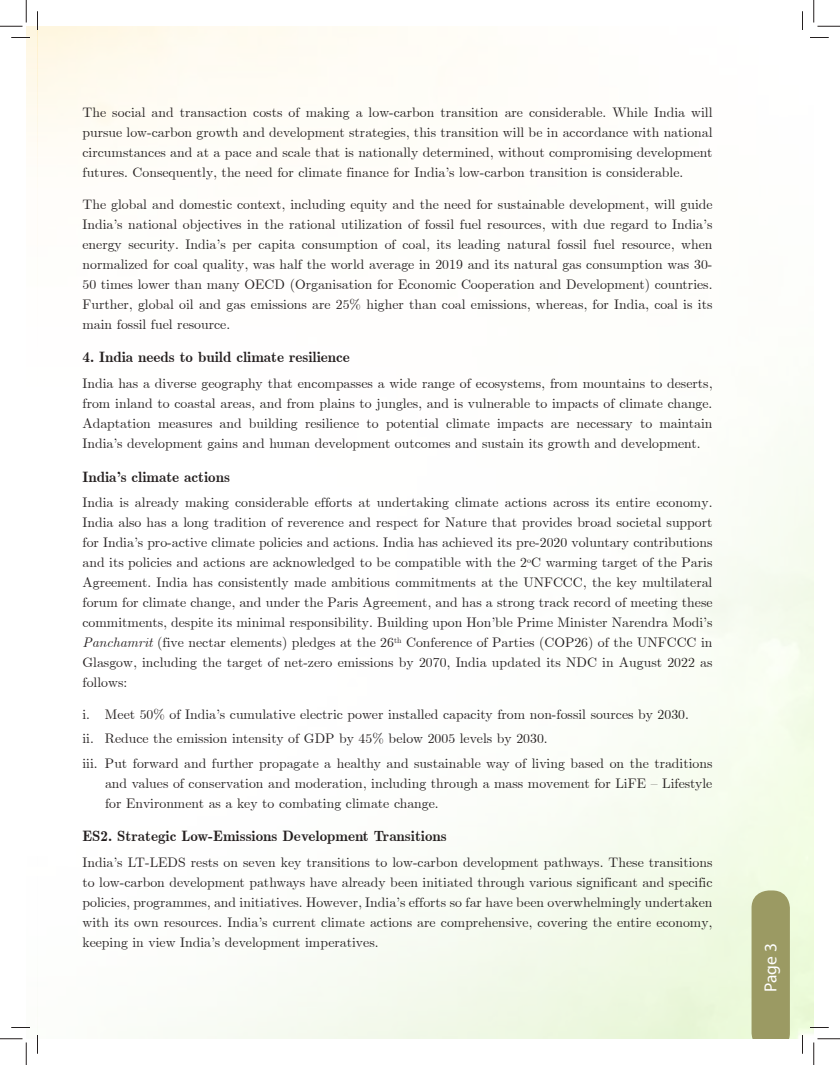
<style>
.page{position:relative;width:840px;height:1065px;background:#fff}
.page>*{position:absolute;margin:0;border:0;box-sizing:border-box;transform-origin:0 0}
.t1{font:17.5px "Myriad Pro";color:#fff}
.t2{font:700 15px "Euclid";color:#241f1f}
.t3{font:13.75px/20px "Euclid";color:#241f1f;text-align:justify}
.s1{font-style:italic}
</style>
<div class="page">
<div style="left:752px;top:890px;width:38px;height:149px;background:#9b9a63"></div>
<svg style="left:11px;top:37px;width:19px;height:1px"></svg>
<svg style="left:810px;top:37px;width:19px;height:1px"></svg>
<svg style="left:11px;top:1027px;width:19px;height:1px"></svg>
<svg style="left:810px;top:1027px;width:19px;height:1px"></svg>
<svg style="left:37px;top:11px;width:1px;height:19px"></svg>
<svg style="left:37px;top:1035px;width:1px;height:19px"></svg>
<svg style="left:802px;top:11px;width:1px;height:19px"></svg>
<svg style="left:802px;top:1035px;width:1px;height:19px"></svg>
<svg style="left:0;top:0;width:27px;height:27px"></svg>
<svg style="left:0;top:1039px;width:27px;height:26px"></svg>
<svg style="left:814px;top:0;width:26px;height:27px"></svg>
<svg style="left:814px;top:1039px;width:26px;height:26px"></svg>
<p class="t3" style="left:82px;top:103px;width:632px">The social and transaction costs of making a low-carbon transition are considerable. While India will pursue low-carbon growth and development strategies, this transition will be in accordance with national circumstances and at a pace and scale that is nationally determined, without compromising development futures. Consequently, the need for climate finance for India’s low-carbon transition is considerable.</p>
<p class="t3" style="left:82px;top:194px;width:632px">The global and domestic context, including equity and the need for sustainable development, will guide India’s national objectives in the rational utilization of fossil fuel resources, with due regard to India’s energy security. India’s per capita consumption of coal, its leading natural fossil fuel resource, when normalized for coal quality, was half the world average in 2019 and its natural gas consumption was 30- 50 times lower than many OECD (Organisation for Economic Cooperation and Development) countries.<br>Further, global oil and gas emissions are 25% higher than coal emissions, whereas, for India, coal is its main fossil fuel resource.</p>
<p class="t2" style="left:82px;top:349px;width:269px">4. India needs to build climate resilience</p>
<p class="t3" style="left:82px;top:374px;width:632px">India has a diverse geography that encompasses a wide range of ecosystems, from mountains to deserts, from inland to coastal areas, and from plains to jungles, and is vulnerable to impacts of climate change.<br>Adaptation measures and building resilience to potential climate impacts are necessary to maintain India’s development gains and human development outcomes and sustain its growth and development.</p>
<p class="t2" style="left:82px;top:468px;width:149px">India’s climate actions</p>
<p class="t3" style="left:82px;top:493px;width:632px">India is already making considerable efforts at undertaking climate actions across its entire economy.<br>India also has a long tradition of reverence and respect for Nature that provides broad societal support for India’s pro-active climate policies and actions. India has achieved its pre-2020 voluntary contributions and its policies and actions are acknowledged to be compatible with the 2<sup>o</sup>C warming target of the Paris Agreement. India has consistently made ambitious commitments at the UNFCCC, the key multilateral forum for climate change, and under the Paris Agreement, and has a strong track record of meeting these commitments, despite its minimal responsibility. Building upon Hon’ble Prime Minister Narendra Modi’s <span class="s1">Panchamrit</span> (five nectar elements) pledges at the 26<sup>th</sup> Conference of Parties (COP26) of the UNFCCC in Glasgow, including the target of net-zero emissions by 2070, India updated its NDC in August 2022 as follows:</p>
<p class="t3" style="left:82px;top:702px;width:632px;line-height:24.5px;text-align:left">i. Meet 50% of India’s cumulative electric power installed capacity from non-fossil sources by 2030.<br>ii. Reduce the emission intensity of GDP by 45% below 2005 levels by 2030.<br>iii. Put forward and further propagate a healthy and sustainable way of living based on the traditions</p>
<p class="t3" style="left:105px;top:773px;width:609px">and values of conservation and moderation, including through a mass movement for LiFE – Lifestyle for Environment as a key to combating climate change.</p>
<p class="t2" style="left:82px;top:828px;width:366px">ES2. Strategic Low-Emissions Development Transitions</p>
<p class="t3" style="left:82px;top:853px;width:632px">India’s LT-LEDS rests on seven key transitions to low-carbon development pathways. These transitions to low-carbon development pathways have already been initiated through various significant and specific policies, programmes, and initiatives. However, India’s efforts so far have been overwhelmingly undertaken with its own resources. India’s current climate actions are comprehensive, covering the entire economy, keeping in view India’s development imperatives.</p>
<p class="t1" style="left:760px;top:992px;width:50px;rotate:-90deg">Page 3</p>
</div>
